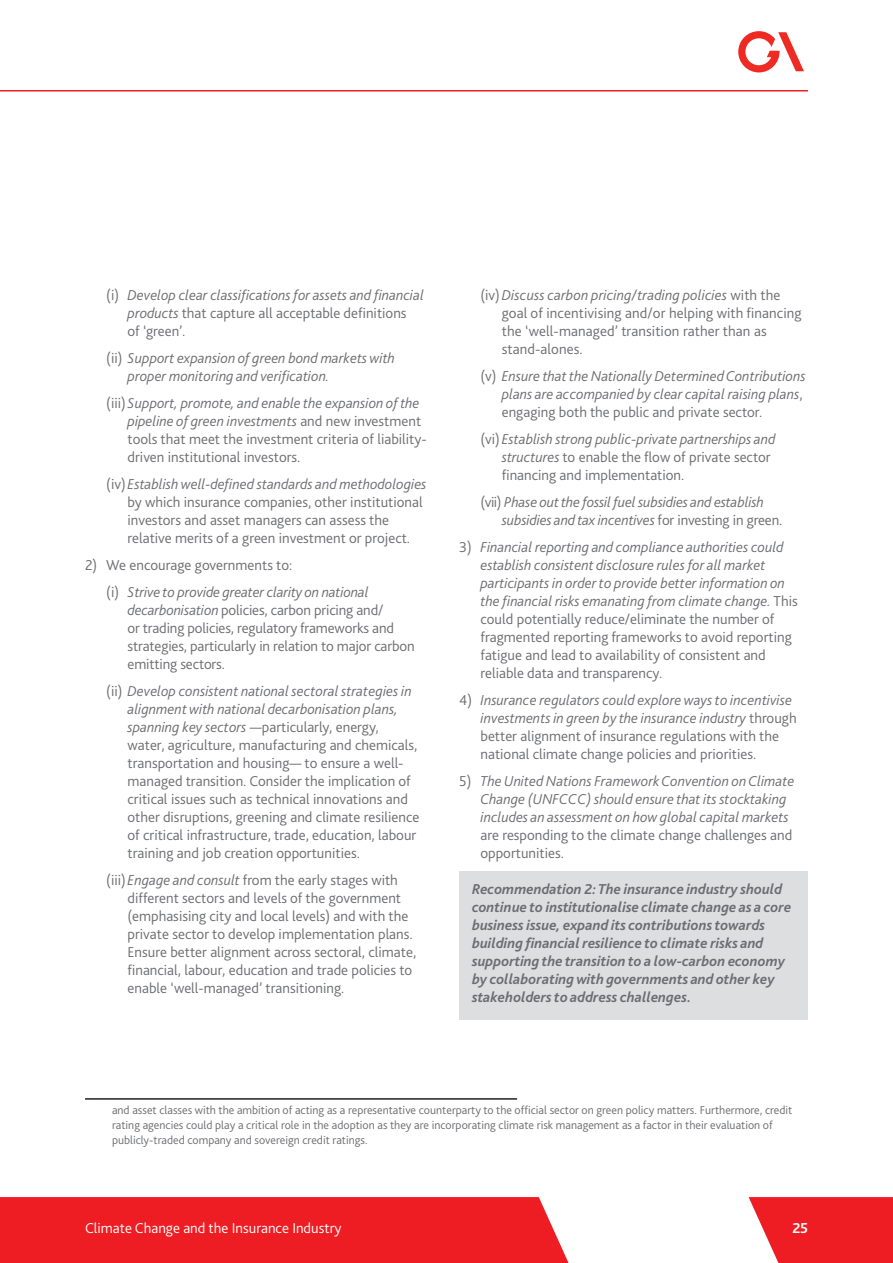
<style>
.page{position:relative;width:893px;height:1263px;background:#fff}
.page>*{position:absolute;margin:0;border:0;box-sizing:border-box;transform-origin:0 0}
.Body_text{font:300 15px/18px "Bliss 2";color:#6c6d70}
.Body_text-2{font:italic 300 15px/18px "Bliss 2";color:#6c6d70}
.Body_text-3{font:italic 700 15px/18px "Bliss 2";color:#6c6d70}
.t1{font:300 15px "Bliss 2";color:#fff}
.t2{font:700 15px "Bliss 2";color:#fff}
.t3{font:300 12px/15px "Bliss 2";color:#6c6d70}
.s1{font-style:normal}
.s2{font-style:italic}
</style>
<div class="page">
<div style="left:0;top:1197px;width:569px;height:66px;background:#ee1d23"></div>
<svg style="left:749px;top:1197px;width:144px;height:66px;background:#ef343a"></svg>
<svg style="left:738px;top:31px;width:66px;height:41px"></svg>
<hr style="left:0;top:90px;width:808px;height:2px;background:#ee1d23">
<div style="left:459px;top:871px;width:349px;height:148px;background:#dddee0"></div>
<hr style="left:85px;top:1098px;width:432px;height:2px;background:#231f20">
<p class="Body_text-2" style="left:128px;top:286px;width:298px;text-indent:-21px"><span class="s1">(i)</span> Develop clear classifications for assets and financial products <span class="s1">that capture all acceptable definitions<br>of ‘green’.</span></p>
<p class="Body_text-2" style="left:128px;top:349px;width:269px;text-indent:-21px"><span class="s1">(ii)</span> Support expansion of green bond markets with proper monitoring and verification.</p>
<p class="Body_text" style="left:128px;top:394px;width:301px;text-indent:-21px">(iii)<span class="s2">Support, promote, and enable the expansion of the pipeline of green investments</span> and new investment tools that meet the investment criteria of liability&shy;driven institutional investors.</p>
<p class="Body_text" style="left:128px;top:475px;width:300px;text-indent:-21px">(iv) <span class="s2">Establish well-defined standards and methodologies </span>by which insurance companies, other institutional investors and asset managers can assess the relative merits of a green investment or project.</p>
<p class="Body_text" style="left:85px;top:556px;width:209px">2) We encourage governments to:</p>
<p class="Body_text" style="left:128px;top:583px;width:289px;text-indent:-21px">(i) <span class="s2">Strive to provide greater clarity on national decarbonisation</span> policies, carbon pricing and/<br>or trading policies, regulatory frameworks and strategies, particularly in relation to major carbon emitting sectors.</p>
<p class="Body_text" style="left:128px;top:682px;width:293px;text-indent:-21px">(ii) <span class="s2">Develop consistent national sectoral strategies in alignment with national decarbonisation plans, spanning key sectors</span> —particularly, energy, water, agriculture, manufacturing and chemicals, transportation and housing— to ensure a well&shy;managed transition. Consider the implication of critical issues such as technical innovations and other disruptions, greening and climate resilience of critical infrastructure, trade, education, labour training and job creation opportunities.</p>
<p class="Body_text" style="left:128px;top:871px;width:290px;text-indent:-21px">(iii) <span class="s2">Engage and consult</span> from the early stages with different sectors and levels of the government (emphasising city and local levels) and with the private sector to develop implementation plans.<br>Ensure better alignment across sectoral, climate, financial, labour, education and trade policies to enable ‘well-managed’ transitioning.</p>
<p class="Body_text" style="left:502px;top:286px;width:301px;text-indent:-21px">(iv)<span class="s2">Discuss carbon pricing/trading policies</span> with the goal of incentivising and/or helping with financing the ‘well-managed’ transition rather than as stand-alones.</p>
<p class="Body_text-2" style="left:502px;top:367px;width:305px;text-indent:-21px"><span class="s1">(v)</span> Ensure that the Nationally Determined Contributions plans are accompanied by clear capital raising plans<span class="s1">, engaging both the public and private sector.</span></p>
<p class="Body_text" style="left:502px;top:430px;width:275px;text-indent:-21px">(vi) <span class="s2">Establish strong public-private partnerships and structures</span> to enable the flow of private sector financing and implementation.</p>
<p class="Body_text-2" style="left:502px;top:493px;width:282px;text-indent:-21px"><span class="s1">(vii)</span> Phase out the fossil fuel subsidies and establish subsidies and tax incentives <span class="s1">for investing in green.</span></p>
<p class="Body_text-2" style="left:480px;top:538px;width:319px;text-indent:-21px"><span class="s1">3)</span> Financial reporting and compliance authorities could establish consistent disclosure rules for all market participants in order to provide better information on the financial risks emanating from climate change. <span class="s1">This could potentially reduce/eliminate the number of fragmented reporting frameworks to avoid reporting fatigue and lead to availability of consistent and reliable data and transparency.</span></p>
<p class="Body_text" style="left:480px;top:691px;width:318px;text-indent:-21px">4) <span class="s2">Insurance regulators could explore ways to incentivise investments in green by the insurance industry</span> through better alignment of insurance regulations with the national climate change policies and priorities.</p>
<p class="Body_text-2" style="left:480px;top:772px;width:316px;text-indent:-21px"><span class="s1">5)</span> The United Nations Framework Convention on Climate Change (UNFCCC) should ensure that its stocktaking includes an assessment on how global capital markets <span class="s1">are responding to the climate change challenges and opportunities.</span></p>
<p class="Body_text-3" style="left:472px;top:880px;width:321px">Recommendation 2: The insurance industry should continue to institutionalise climate change as a core business issue, expand its contributions towards building financial resilience to climate risks and supporting the transition to a low-carbon economy by collaborating with governments and other key stakeholders to address challenges.</p>
<p class="t3" style="left:112px;top:1102px;width:682px">and asset classes with the ambition of acting as a representative counterparty to the official sector on green policy matters. Furthermore, credit rating agencies could play a critical role in the adoption as they are incorporating climate risk management as a factor in their evaluation of publicly-traded company and sovereign credit ratings.</p>
<p class="t1" style="left:85px;top:1218px;width:258px">Climate Change and the Insurance Industry</p>
<p class="t2" style="left:792px;top:1218px;width:17px">25</p>
</div>
